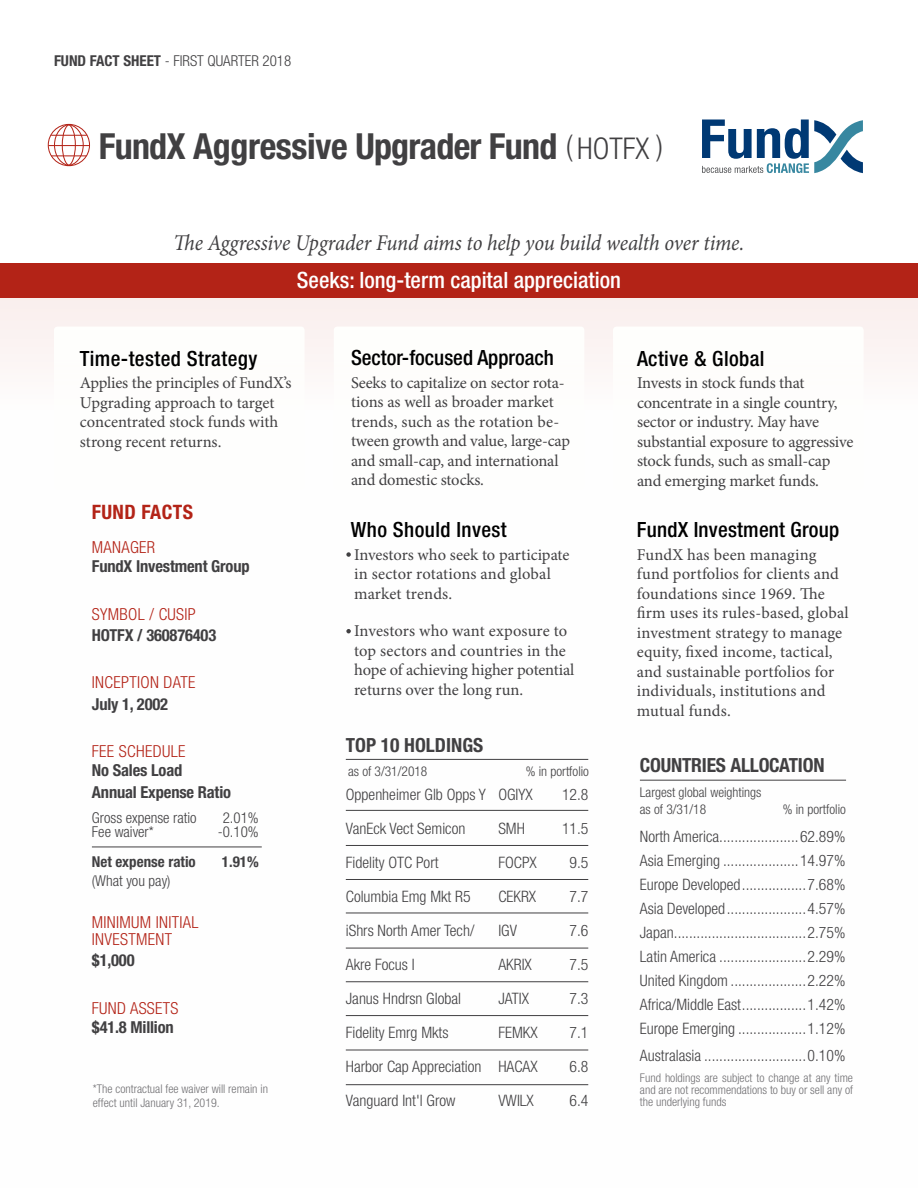
<style>
.page{position:relative;width:918px;height:1188px;background:#fff}
.page>*{position:absolute;margin:0;border:0;box-sizing:border-box;transform-origin:0 0}
.t1{font:700 condensed 36px "Helvetica Neue";letter-spacing:-.02em;color:#414042}
.t2{font:italic 22.5px "Minion Pro";letter-spacing:-.01em;color:#414042;scale:.92 1}
.t3{font:500 condensed 22.5px "Helvetica Neue";color:#fff}
.t4{font:500 condensed 21px "Helvetica Neue";letter-spacing:.01em;color:#000}
.t5{font:700 condensed 19.95px "Helvetica Neue";letter-spacing:.02em;color:#b32317}
.t6{font:700 condensed 19.5px "Helvetica Neue";letter-spacing:-.01em;color:#414042}
.t7{font:16.5px/19.5px "Minion Pro";letter-spacing:-.005em;color:#414042}
.t8{font:700 condensed 16.5px/21.5px "Helvetica Neue";letter-spacing:-.01em;color:#414042}
.t9{font:300 condensed 16.5px/16.5px "Helvetica Neue";letter-spacing:.02em;color:#b32317}
.t10{font:300 condensed 15.75px/24px "Helvetica Neue";color:#414042;text-align:justify}
.t11{font:300 condensed 15px "Helvetica Neue";color:#414042}
.t12{font:700 condensed 15px "Helvetica Neue";color:#414042}
.t13{font:300 condensed 13.5px/16.5px "Helvetica Neue";color:#414042}
.t14{font:300 condensed 12px/12px "Helvetica Neue";color:#717073;text-align:justify}
.s1{font-weight:700}
.s2{font-weight:300;font-size:30px}
</style>
<div class="page">
<div style="left:0;top:263px;width:918px;height:35px;background:#b32317"></div>
<svg style="left:702px;top:120px;width:161px;height:53px"></svg>
<hr style="left:92px;top:847px;width:170px;height:1px;background:#414042">
<hr style="left:640px;top:780px;width:206px;height:1px;background:#414042">
<svg style="left:48px;top:125px;width:42px;height:41px"></svg>
<div style="left:48px;top:124px;width:42px;height:42px;border:1px solid #b32317;border-radius:50%"></div>
<svg style="left:54px;top:123px;width:30px;height:44px"></svg>
<hr style="left:51px;top:135px;width:36px;height:1px;background:#b32317">
<hr style="left:51px;top:155px;width:36px;height:1px;background:#b32317">
<hr style="left:48px;top:145px;width:41px;height:1px;background:#b32317">
<svg style="left:346px;top:552px;width:5px;height:5px"></svg>
<svg style="left:346px;top:629px;width:5px;height:4px"></svg>
<hr style="left:346px;top:759px;width:242px;height:1px;background:#414042">
<hr style="left:346px;top:810px;width:242px;height:1px;background:#414042">
<hr style="left:346px;top:845px;width:242px;height:1px;background:#414042">
<hr style="left:346px;top:879px;width:242px;height:1px;background:#414042">
<hr style="left:346px;top:913px;width:242px;height:1px;background:#414042">
<hr style="left:346px;top:948px;width:242px;height:1px;background:#414042">
<hr style="left:346px;top:981px;width:242px;height:1px;background:#414042">
<hr style="left:346px;top:1015px;width:242px;height:1px;background:#414042">
<hr style="left:346px;top:1050px;width:242px;height:1px;background:#414042">
<hr style="left:346px;top:1084px;width:242px;height:1px;background:#414042">
<p class="t11" style="left:54px;top:52px;width:239px"><span class="s1">FUND FACT SHEET</span> - FIRST QUARTER 2018</p>
<h1 class="t1" style="left:99px;top:124px;width:566px">FundX Aggressive Upgrader Fund <span class="s2">( HOTFX )</span></h1>
<h2 class="t2" style="left:174px;top:228px;width:622px">The Aggressive Upgrader Fund aims to help you build wealth over time.</h2>
<h2 class="t3" style="left:297px;top:266px;width:326px">Seeks: long-term capital appreciation</h2>
<p class="t4" style="left:80px;top:346px;width:179px">Time-tested Strategy</p>
<p class="t7" style="left:80px;top:373px;width:213px">Applies the principles of FundX’s<br>Upgrading approach to target concentrated stock funds with strong recent returns.</p>
<p class="t5" style="left:92px;top:500px;width:103px">FUND FACTS</p>
<p class="t9" style="left:92px;top:539px;width:65px">MANAGER</p>
<p class="t8" style="left:92px;top:555px;width:159px">FundX Investment Group</p>
<p class="t9" style="left:92px;top:605px;width:105px">SYMBOL / CUSIP</p>
<p class="t8" style="left:92px;top:624px;width:126px">HOTFX / 360876403</p>
<p class="t9" style="left:92px;top:674px;width:105px">INCEPTION DATE</p>
<p class="t8" style="left:92px;top:693px;width:78px">July 1, 2002</p>
<p class="t9" style="left:92px;top:743px;width:95px">FEE SCHEDULE</p>
<p class="t8" style="left:92px;top:760px;width:141px">No Sales Load<br>Annual Expense Ratio</p>
<p class="t11" style="left:92px;top:809px;width:106px">Gross expense ratio</p>
<p class="t11" style="left:223px;top:809px;width:38px">2.01%</p>
<p class="t11" style="left:92px;top:823px;width:63px">Fee waiver*</p>
<p class="t11" style="left:218px;top:823px;width:43px">-0.10%</p>
<p class="t12" style="left:92px;top:852px;width:105px">Net expense ratio</p>
<p class="t11" style="left:92px;top:872px;width:80px">(What you pay)</p>
<p class="t12" style="left:222px;top:852px;width:38px">1.91%</p>
<p class="t9" style="left:92px;top:914px;width:108px">MINIMUM INITIAL<br>INVESTMENT</p>
<p class="t8" style="left:92px;top:950px;width:44px">$1,000</p>
<p class="t9" style="left:92px;top:1000px;width:88px">FUND ASSETS</p>
<p class="t8" style="left:92px;top:1016px;width:83px">$41.8 Million</p>
<p class="t14" style="left:93px;top:1081px;width:177px;line-height:14.2px">*The contractual fee waiver will remain in effect until January 31, 2019.</p>
<p class="t4" style="left:351px;top:345px;width:204px">Sector-focused Approach</p>
<p class="t7" style="left:351px;top:373px;width:221px">Seeks to capitalize on sector rota&shy;tions as well as broader market trends, such as the rotation be&shy;tween growth and value, large-cap and small-cap, and international and domestic stocks.</p>
<p class="t4" style="left:351px;top:517px;width:157px">Who Should Invest</p>
<p class="t7" style="left:354px;top:545px;width:217px">Investors who seek to participate in sector rotations and global market trends.</p>
<p class="t7" style="left:354px;top:622px;width:222px">Investors who want exposure to top sectors and countries in the hope of achieving higher potential returns over the long run.</p>
<p class="t6" style="left:346px;top:733px;width:139px">TOP 10 HOLDINGS</p>
<p class="t13" style="left:348px;top:763px;width:81px">as of 3/31/2018</p>
<p class="t13" style="left:526px;top:763px;width:65px">% in portfolio</p>
<p class="t10" style="left:346px;top:783px;width:188px">Oppenheimer Glb Opps Y OGIYX</p>
<p class="t10" style="left:562px;top:783px;width:28px">12.8</p>
<p class="t10" style="left:346px;top:817px;width:121px">VanEck Vect Semicon</p>
<p class="t10" style="left:498px;top:817px;width:28px">SMH</p>
<p class="t10" style="left:562px;top:817px;width:28px">11.5</p>
<p class="t10" style="left:346px;top:851px;width:94px">Fidelity OTC Port</p>
<p class="t10" style="left:498px;top:851px;width:40px">FOCPX</p>
<p class="t10" style="left:570px;top:851px;width:20px">9.5</p>
<p class="t10" style="left:346px;top:885px;width:126px">Columbia Emg Mkt R5</p>
<p class="t10" style="left:498px;top:885px;width:39px">CEKRX</p>
<p class="t10" style="left:570px;top:885px;width:20px">7.7</p>
<p class="t10" style="left:346px;top:919px;width:130px">iShrs North Amer Tech/</p>
<p class="t10" style="left:498px;top:919px;width:20px">IGV</p>
<p class="t10" style="left:570px;top:919px;width:20px">7.6</p>
<p class="t10" style="left:346px;top:953px;width:70px">Akre Focus I</p>
<p class="t10" style="left:498px;top:953px;width:35px">AKRIX</p>
<p class="t10" style="left:570px;top:953px;width:20px">7.5</p>
<p class="t10" style="left:346px;top:987px;width:117px">Janus Hndrsn Global</p>
<p class="t10" style="left:498px;top:987px;width:32px">JATIX</p>
<p class="t10" style="left:570px;top:987px;width:20px">7.3</p>
<p class="t10" style="left:346px;top:1021px;width:104px">Fidelity Emrg Mkts</p>
<p class="t10" style="left:498px;top:1021px;width:41px">FEMKX</p>
<p class="t10" style="left:570px;top:1021px;width:20px">7.1</p>
<p class="t10" style="left:346px;top:1055px;width:193px">Harbor Cap Appreciation HACAX</p>
<p class="t10" style="left:570px;top:1055px;width:20px">6.8</p>
<p class="t10" style="left:346px;top:1088px;width:111px">Vanguard Int'l Grow</p>
<p class="t10" style="left:498px;top:1088px;width:37px">VWILX</p>
<p class="t10" style="left:570px;top:1088px;width:20px">6.4</p>
<p class="t4" style="left:637px;top:346px;width:129px">Active &amp; Global</p>
<p class="t7" style="left:637px;top:373px;width:218px">Invests in stock funds that concentrate in a single country, sector or industry. May have substantial exposure to aggressive stock funds, such as small-cap and emerging market funds.</p>
<p class="t4" style="left:637px;top:517px;width:204px">FundX Investment Group</p>
<p class="t7" style="left:637px;top:545px;width:213px">FundX has been managing fund portfolios for clients and foundations since 1969. The firm uses its rules-based, global investment strategy to manage equity, fixed income, tactical, and sustainable portfolios for individuals, institutions and mutual funds.</p>
<p class="t6" style="left:640px;top:753px;width:186px">COUNTRIES ALLOCATION</p>
<p class="t13" style="left:640px;top:784px;width:123px">Largest global weightings as of 3/31/18</p>
<p class="t13" style="left:783px;top:801px;width:65px">% in portfolio</p>
<p class="t10" style="left:640px;top:825px;width:207px">North America.....................62.89% Asia Emerging ....................14.97% Europe Developed.................7.68% Asia Developed.....................4.57% Japan...................................2.75% Latin America .......................2.29% United Kingdom ....................2.22% Africa/Middle East.................1.42% Europe Emerging ..................1.12%</p>
<p class="t10" style="left:640px;top:1044px;width:207px">Australasia ...........................0.10%</p>
<p class="t14" style="left:640px;top:1072px;width:215px">Fund holdings are subject to change at any time and are not recommendations to buy or sell any of the underlying funds</p>
</div>
